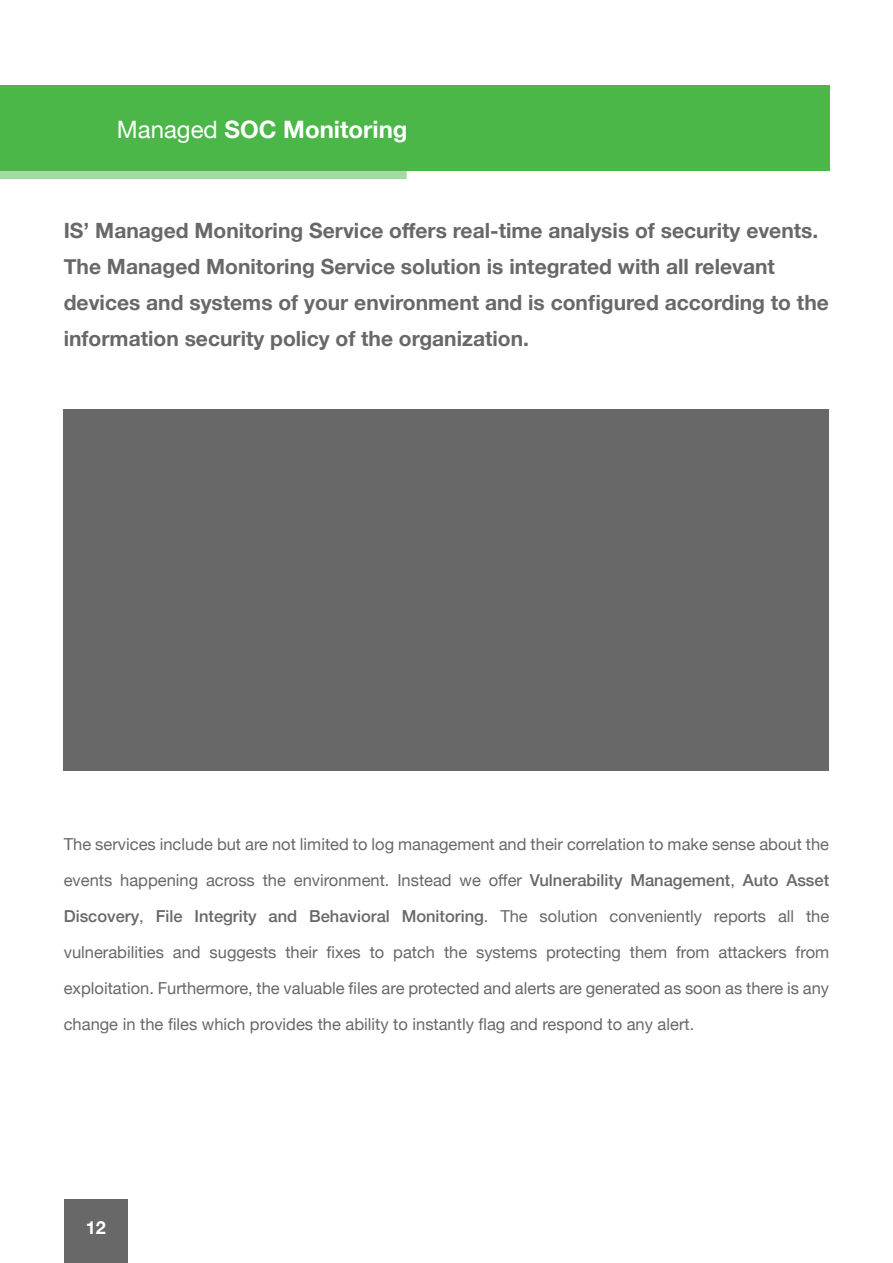
<style>
.page{position:relative;width:893px;height:1263px;background:#fff}
.page>*{position:absolute;margin:0;border:0;box-sizing:border-box;transform-origin:0 0}
.t1{font:700 24px "Helvetica Neue";color:#fff}
.t2{font:700 21px/36px "Helvetica Neue";color:#686868}
.t3{font:700 18px "Helvetica Neue";color:#fff}
.t4{font:16.5px/36px "Helvetica Neue";color:#686868;text-align:justify}
.s1{font-weight:400}
.s2{font-weight:500}
</style>
<div class="page">
<div style="left:0;top:85px;width:829px;height:85px;background:#4bb748"></div>
<svg style="left:0;top:170px;width:407px;height:9px;background:#9bd798"></svg>
<div style="left:64px;top:1199px;width:64px;height:64px;background:#686868"></div>
<div style="left:64px;top:410px;width:765px;height:361px;background:#686868"></div>
<h1 class="t1" style="left:117px;top:111px;width:292px"><span class="s1">Managed</span> SOC Monitoring</h1>
<p class="t2" style="left:64px;top:213px;width:766px">IS’ Managed Monitoring Service offers real-time analysis of security events.<br>The Managed Monitoring Service solution is integrated with all relevant devices and systems of your environment and is configured according to the information security policy of the organization.</p>
<p class="t4" style="left:64px;top:827px;width:767px">The services include but are not limited to log management and their correlation to make sense about the events happening across the environment. Instead we offer <span class="s2">Vulnerability Management</span>, <span class="s2">Auto Asset Discovery</span>, <span class="s2">File Integrity and Behavioral Monitoring</span>. The solution conveniently reports all the vulnerabilities and suggests their fixes to patch the systems protecting them from attackers from exploitation. Furthermore, the valuable files are protected and alerts are generated as soon as there is any change in the files which provides the ability to instantly flag and respond to any alert.</p>
<p class="t3" style="left:86px;top:1214px;width:22px">12</p>
</div>
